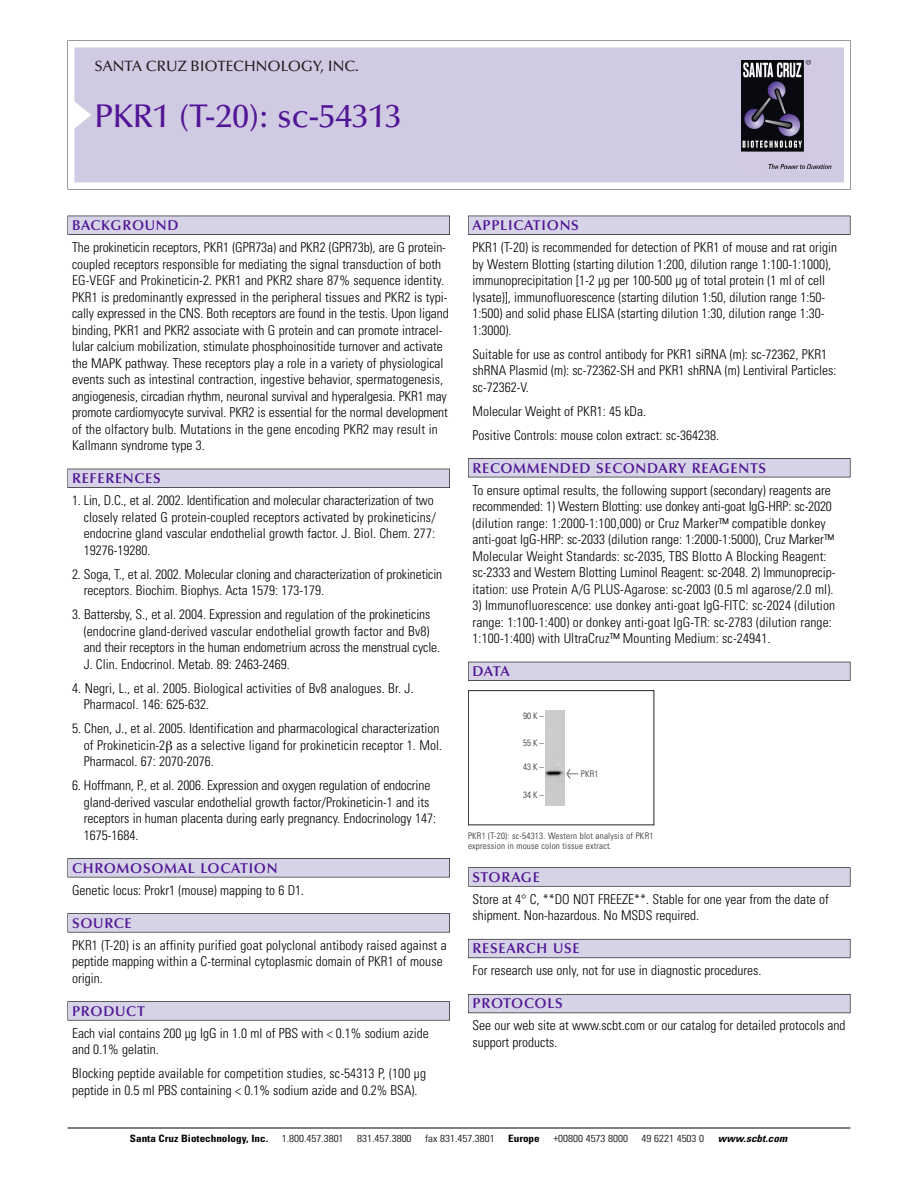
<style>
.page{position:relative;width:918px;height:1188px;background:#fff}
.page>*{position:absolute;margin:0;border:0;box-sizing:border-box;transform-origin:0 0}
.t1{font:500 33px "Optima";color:#511695}
.t2{font:500 15px "Optima";color:#231f20}
.t3{font:600 14.25px "Optima";letter-spacing:.05em;color:#511695}
.t4{font:300 condensed 13.5px/16.5px "Univers";color:#000}
.t5{font:300 condensed 10.2px "Univers";color:#000;scale:1.1 1}
.t6{font:700 condensed 10.2px "Univers";color:#000;scale:1.1 1}
.t7{font:italic 700 condensed 10.2px "Univers";letter-spacing:.005em;color:#000;scale:1.1 1}
.t8{font:9px/10.5px "Univers Condensed Light+UJETCK";letter-spacing:.025em;color:#272627}
.s1{font-family:"Meta Plus Book Roman+XJABSK";font-size:10.5px}
</style>
<div class="page">
<svg style="left:68px;top:40px;width:783px;height:149px"></svg>
<div style="left:74px;top:47px;width:770px;height:135px;background:#d1cae3"></div>
<img style="left:741px;top:60px;width:90px;height:108px">
<div style="left:68px;top:216px;width:382px;height:19px;background:#525155"></div>
<div style="left:68px;top:216px;width:381px;height:18px;background:#d7d3e7"></div>
<div style="left:68px;top:469px;width:382px;height:19px;background:#515055"></div>
<div style="left:68px;top:469px;width:381px;height:18px;background:#d7d3e7"></div>
<div style="left:68px;top:858px;width:382px;height:19px;background:#545357"></div>
<div style="left:68px;top:859px;width:381px;height:18px;background:#d7d3e7"></div>
<div style="left:68px;top:913px;width:382px;height:19px;background:#575759"></div>
<div style="left:68px;top:914px;width:381px;height:18px;background:#d7d3e7"></div>
<svg style="left:68px;top:1001px;width:382px;height:20px"></svg>
<div style="left:68px;top:1002px;width:381px;height:18px;background:#d7d3e7"></div>
<div style="left:468px;top:216px;width:382px;height:19px;background:#525155"></div>
<div style="left:468px;top:216px;width:382px;height:18px;background:#d7d3e7"></div>
<div style="left:468px;top:458px;width:382px;height:19px;background:#525155"></div>
<div style="left:468px;top:459px;width:382px;height:18px;background:#d7d3e7"></div>
<div style="left:468px;top:662px;width:382px;height:19px;background:#525158"></div>
<div style="left:468px;top:662px;width:382px;height:18px;background:#d7d3e7"></div>
<div style="left:468px;top:867px;width:382px;height:20px;background:#666667"></div>
<div style="left:468px;top:868px;width:382px;height:18px;background:#d7d3e7"></div>
<div style="left:468px;top:939px;width:382px;height:19px;background:#66646d"></div>
<div style="left:468px;top:940px;width:382px;height:18px;background:#d7d3e7"></div>
<div style="left:468px;top:994px;width:382px;height:19px;background:#5b5961"></div>
<div style="left:468px;top:995px;width:382px;height:18px;background:#d7d3e7"></div>
<hr style="left:68px;top:1128px;width:782px;height:1px;background:#000">
<div style="left:468px;top:690px;width:186px;height:135px;border:1px solid #272627"></div>
<img style="left:545px;top:710px;width:19px;height:95px">
<p class="t2" style="left:94px;top:61px;width:266px">SANTA CRUZ BIOTECHNOLOGY, INC.</p>
<h1 class="t1" style="left:94px;top:103px;width:309px">PKR1 (T-20): sc-54313</h1>
<p class="t3" style="left:72px;top:219px;width:108px">BACKGROUND</p>
<p class="t4" style="left:72px;top:240px;width:378px">The prokineticin receptors, PKR1 (GPR73a) and PKR2 (GPR73b), are G protein&shy;coupled receptors responsible for mediating the signal transduction of both EG-VEGF and Prokineticin-2. PKR1 and PKR2 share 87% sequence identity.<br>PKR1 is predominantly expressed in the peripheral tissues and PKR2 is typi&shy;cally expressed in the CNS. Both receptors are found in the testis. Upon ligand binding, PKR1 and PKR2 associate with G protein and can promote intracel&shy;lular calcium mobilization, stimulate phosphoinositide turnover and activate the MAPK pathway. These receptors play a role in a variety of physiological events such as intestinal contraction, ingestive behavior, spermatogenesis, angiogenesis, circadian rhythm, neuronal survival and hyperalgesia. PKR1 may promote cardiomyocyte survival. PKR2 is essential for the normal development of the olfactory bulb. Mutations in the gene encoding PKR2 may result in Kallmann syndrome type 3.</p>
<p class="t3" style="left:72px;top:473px;width:90px">REFERENCES</p>
<p class="t4" style="left:84px;top:493px;width:354px;text-indent:-12px">1. Lin, D.C., et al. 2002. Identification and molecular characterization of two closely related G protein-coupled receptors activated by prokineticins/ endocrine gland vascular endothelial growth factor. J. Biol. Chem. 277:<br>19276-19280.</p>
<p class="t4" style="left:84px;top:567px;width:360px;text-indent:-12px">2. Soga, T., et al. 2002. Molecular cloning and characterization of prokineticin receptors. Biochim. Biophys. Acta 1579: 173-179.</p>
<p class="t4" style="left:84px;top:607px;width:358px;text-indent:-12px">3. Battersby, S., et al. 2004. Expression and regulation of the prokineticins (endocrine gland-derived vascular endothelial growth factor and Bv8) and their receptors in the human endometrium across the menstrual cycle.<br>J. Clin. Endocrinol. Metab. 89: 2463-2469.</p>
<p class="t4" style="left:84px;top:681px;width:332px;text-indent:-12px">4. Negri, L., et al. 2005. Biological activities of Bv8 analogues. Br. J.<br>Pharmacol. 146: 625-632.</p>
<p class="t4" style="left:84px;top:721px;width:360px;text-indent:-12px">5. Chen, J., et al. 2005. Identification and pharmacological characterization of Prokineticin-2 as a selective ligand for prokineticin receptor 1. Mol.<br>Pharmacol. 67: 2070-2076.</p>
<p class="t4" style="left:84px;top:778px;width:354px;text-indent:-12px">6. Hoffmann, P., et al. 2006. Expression and oxygen regulation of endocrine gland-derived vascular endothelial growth factor/Prokineticin-1 and its receptors in human placenta during early pregnancy. Endocrinology 147:<br>1675-1684.</p>
<p class="t3" style="left:72px;top:862px;width:207px">CHROMOSOMAL LOCATION</p>
<p class="t4" style="left:72px;top:883px;width:234px">Genetic locus: Prokr1 (mouse) mapping to 6 D1.</p>
<p class="t3" style="left:72px;top:917px;width:61px">SOURCE</p>
<p class="t4" style="left:72px;top:938px;width:376px">PKR1 (T-20) is an affinity purified goat polyclonal antibody raised against a peptide mapping within a C-terminal cytoplasmic domain of PKR1 of mouse origin.</p>
<p class="t3" style="left:72px;top:1005px;width:74px">PRODUCT</p>
<p class="t4" style="left:72px;top:1026px;width:358px">Each vial contains 200 µg IgG in 1.0 ml of PBS with &lt; 0.1% sodium azide and 0.1% gelatin.</p>
<p class="t4" style="left:72px;top:1066px;width:356px">Blocking peptide available for competition studies, sc-54313 P, (100 µg peptide in 0.5 ml PBS containing &lt; 0.1% sodium azide and 0.2% BSA).</p>
<p class="t3" style="left:473px;top:219px;width:108px">APPLICATIONS</p>
<p class="t4" style="left:473px;top:240px;width:366px">PKR1 (T-20) is recommended for detection of PKR1 of mouse and rat origin by Western Blotting (starting dilution 1:200, dilution range 1:100-1:1000), immunoprecipitation [1-2 µg per 100-500 µg of total protein (1 ml of cell lysate)], immunofluorescence (starting dilution 1:50, dilution range 1:50- 1:500) and solid phase ELISA (starting dilution 1:30, dilution range 1:30- 1:3000).</p>
<p class="t4" style="left:473px;top:347px;width:365px">Suitable for use as control antibody for PKR1 siRNA (m): sc-72362, PKR1 shRNA Plasmid (m): sc-72362-SH and PKR1 shRNA (m) Lentiviral Particles: sc-72362-V.</p>
<p class="t4" style="left:473px;top:400px;width:248px;line-height:24px">Molecular Weight of PKR1: 45 kDa.<br>Positive Controls: mouse colon extract: sc-364238.</p>
<p class="t3" style="left:473px;top:462px;width:295px">RECOMMENDED SECONDARY REAGENTS</p>
<p class="t4" style="left:473px;top:483px;width:364px">To ensure optimal results, the following support (secondary) reagents are recommended: 1) Western Blotting: use donkey anti-goat IgG-HRP: sc-2020 (dilution range: 1:2000-1:100,000) or Cruz Marker™ compatible donkey anti-goat IgG-HRP: sc-2033 (dilution range: 1:2000-1:5000), Cruz Marker™ Molecular Weight Standards: sc-2035, TBS Blotto A Blocking Reagent: sc-2333 and Western Blotting Luminol Reagent: sc-2048. 2) Immunoprecip&shy;itation: use Protein A/G PLUS-Agarose: sc-2003 (0.5 ml agarose/2.0 ml).</p>
<p class="t4" style="left:473px;top:598px;width:364px">3) Immunofluorescence: use donkey anti-goat IgG-FITC: sc-2024 (dilution range: 1:100-1:400) or donkey anti-goat IgG-TR: sc-2783 (dilution range:<br>1:100-1:400) with UltraCruz™ Mounting Medium: sc-24941.</p>
<p class="t3" style="left:473px;top:666px;width:39px">DATA</p>
<p class="t8" style="left:523px;top:711px;width:22px">90K–</p>
<p class="t8" style="left:523px;top:738px;width:22px">55K–</p>
<p class="t8" style="left:523px;top:762px;width:22px">43K–</p>
<p class="t8" style="left:523px;top:790px;width:22px">34K–</p>
<p class="t8" style="left:566px;top:770px;width:34px"><span class="s1">&lt;</span> PKR1</p>
<p class="t8" style="left:468px;top:831px;width:187px">PKR1 (T-20): sc-54313. Western blot analysis of PKR1 expression in mouse colon tissue extract.</p>
<p class="t3" style="left:473px;top:871px;width:69px">STORAGE</p>
<p class="t4" style="left:473px;top:892px;width:358px">Store at 4° C, **DO NOT FREEZE**. Stable for one year from the date of shipment. Non-hazardous. No MSDS required.</p>
<p class="t3" style="left:473px;top:943px;width:109px">RESEARCH USE</p>
<p class="t4" style="left:473px;top:964px;width:290px">For research use only, not for use in diagnostic procedures.</p>
<p class="t3" style="left:473px;top:998px;width:92px">PROTOCOLS</p>
<p class="t4" style="left:473px;top:1019px;width:375px">See our web site at www.scbt.com or our catalog for detailed protocols and support products.</p>
<p class="t6" style="left:130px;top:1135px;width:127px">Santa Cruz Biotechnology, Inc.</p>
<p class="t5" style="left:282px;top:1135px;width:58px">1.800.457.3801</p>
<p class="t5" style="left:357px;top:1135px;width:51px">831.457.3800</p>
<p class="t5" style="left:425px;top:1135px;width:65px">fax 831.457.3801</p>
<p class="t6" style="left:508px;top:1135px;width:30px">Europe</p>
<p class="t5" style="left:553px;top:1135px;width:69px">+00800 4573 8000</p>
<p class="t5" style="left:642px;top:1135px;width:58px">49 6221 4503 0</p>
<p class="t7" style="left:718px;top:1135px;width:64px">www.scbt.com</p>
</div>
